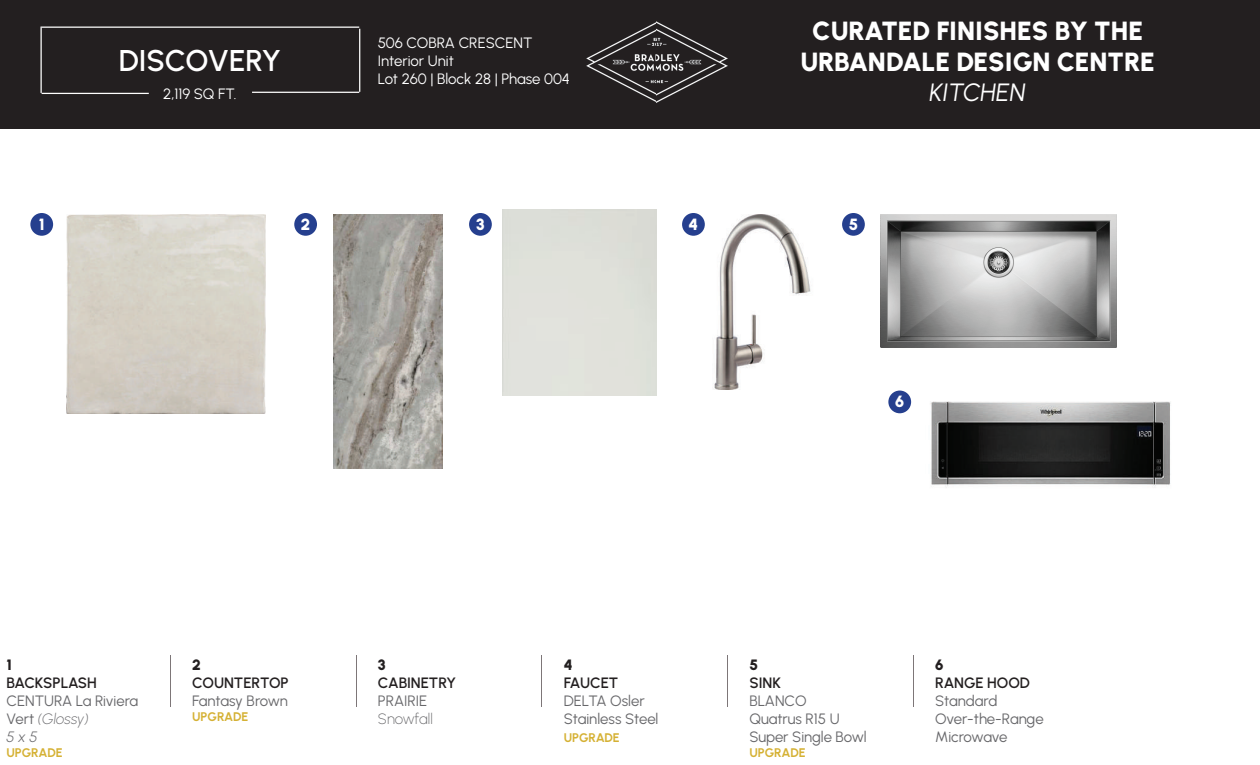
<style>
.page{position:relative;width:1260px;height:765px;background:#fff}
.page>*{position:absolute;margin:0;border:0;box-sizing:border-box;transform-origin:0 0}
.t1{font:600 30px "Urbanist";color:#fff}
.t2{font:900 26.25px/31.5px "Urbanist";color:#fff;text-align:center}
.t3{font:italic 25px "Urbanist";color:#fff}
.t4{font:900 16.25px "Urbanist";color:#fff}
.t5{font:15px/18px "Urbanist";letter-spacing:-.005em;color:#67676a}
.t6{font:15px/18px "Urbanist";letter-spacing:-.005em;color:#fff}
.t7{font:600 15px "Urbanist";letter-spacing:-.01em;color:#231f20}
.t8{font:200 15px "Urbanist";color:#67676a}
.t9{font:900 15px "Urbanist";color:#231f20}
.t10{font:700 12.5px "Urbanist";letter-spacing:-.01em;color:#d5b134}
.s1{font-weight:200;font-style:italic}
.s2{font-weight:300;font-style:italic}
</style>
<div class="page">
<div style="left:0;top:0;width:1260px;height:129px;background:#231f20"></div>
<hr style="left:42px;top:93px;width:107px;height:1px;background:#fff">
<hr style="left:41px;top:28px;width:1px;height:65px;background:#fff">
<hr style="left:41px;top:27px;width:318px;height:1px;background:#fff">
<hr style="left:359px;top:29px;width:1px;height:63px;background:#fff">
<hr style="left:252px;top:92px;width:107px;height:1px;background:#fff">
<img style="left:587px;top:22px;width:140px;height:80px">
<hr style="left:170px;top:656px;width:1px;height:51px;background:#7d7678">
<hr style="left:356px;top:656px;width:1px;height:51px;background:#7d7678">
<hr style="left:542px;top:656px;width:1px;height:51px;background:#7d7678">
<hr style="left:727px;top:656px;width:1px;height:51px;background:#7d7678">
<hr style="left:913px;top:656px;width:1px;height:51px;background:#7d7678">
<div style="left:30px;top:213px;width:23px;height:23px;background:#253f8e;border-radius:50%"></div>
<div style="left:294px;top:213px;width:23px;height:23px;background:#253f8e;border-radius:50%"></div>
<div style="left:469px;top:213px;width:23px;height:23px;background:#253f8e;border-radius:50%"></div>
<div style="left:682px;top:213px;width:23px;height:23px;background:#253f8e;border-radius:50%"></div>
<div style="left:842px;top:213px;width:23px;height:23px;background:#253f8e;border-radius:50%"></div>
<div style="left:888px;top:391px;width:23px;height:22px;background:#253f8e;border-radius:50%"></div>
<img style="left:66px;top:215px;width:200px;height:198px">
<img style="left:334px;top:214px;width:108px;height:254px">
<img style="left:714px;top:215px;width:97px;height:175px">
<img style="left:881px;top:215px;width:236px;height:132px">
<img style="left:930px;top:401px;width:241px;height:87px">
<h1 class="t1" style="left:119px;top:41px;width:164px">DISCOVERY</h1>
<p class="t6" style="left:163px;top:84px;width:75px">2,119 SQ FT.</p>
<p class="t6" style="left:378px;top:33px;width:194px">506 COBRA CRESCENT<br>Interior Unit<br>Lot 260 | Block 28 | Phase 004</p>
<h2 class="t2" style="left:800px;top:14px;width:356px">CURATED FINISHES BY THE<br>URBANDALE DESIGN CENTRE</h2>
<h3 class="t3" style="left:929px;top:76px;width:98px">KITCHEN</h3>
<p class="t4" style="left:39px;top:213px;width:7px">1</p>
<p class="t4" style="left:301px;top:213px;width:11px">2</p>
<p class="t4" style="left:476px;top:213px;width:10px">3</p>
<p class="t4" style="left:689px;top:213px;width:11px">4</p>
<p class="t4" style="left:849px;top:213px;width:11px">5</p>
<p class="t4" style="left:895px;top:390px;width:11px">6</p>
<p class="t9" style="left:6px;top:654px;width:7px">1</p>
<p class="t7" style="left:6px;top:672px;width:92px">BACKSPLASH</p>
<p class="t5" style="left:6px;top:691px;width:133px">CENTURA La Riviera<br>Vert <span class="s1">(Glossy)<br></span><span class="s2">5 x 5</span></p>
<p class="t10" style="left:6px;top:744px;width:58px">UPGRADE</p>
<p class="t9" style="left:192px;top:654px;width:10px">2</p>
<p class="t7" style="left:192px;top:672px;width:98px">COUNTERTOP</p>
<p class="t5" style="left:192px;top:691px;width:97px">Fantasy Brown</p>
<p class="t10" style="left:192px;top:708px;width:58px">UPGRADE</p>
<p class="t9" style="left:378px;top:654px;width:9px">3</p>
<p class="t7" style="left:378px;top:672px;width:80px">CABINETRY</p>
<p class="t5" style="left:378px;top:691px;width:51px">PRAIRIE</p>
<p class="t8" style="left:378px;top:709px;width:56px">Snowfall</p>
<p class="t9" style="left:564px;top:654px;width:10px">4</p>
<p class="t7" style="left:564px;top:672px;width:56px">FAUCET</p>
<p class="t5" style="left:564px;top:691px;width:96px">DELTA Osler<br>Stainless Steel</p>
<p class="t10" style="left:564px;top:729px;width:58px">UPGRADE</p>
<p class="t9" style="left:749px;top:654px;width:10px">5</p>
<p class="t7" style="left:749px;top:672px;width:33px">SINK</p>
<p class="t5" style="left:749px;top:691px;width:119px">BLANCO<br>Quatrus R15 U<br>Super Single Bowl</p>
<p class="t10" style="left:749px;top:744px;width:58px">UPGRADE</p>
<p class="t9" style="left:935px;top:654px;width:10px">6</p>
<p class="t7" style="left:935px;top:672px;width:96px">RANGE HOOD</p>
<p class="t5" style="left:935px;top:691px;width:110px">Standard<br>Over-the-Range<br>Microwave</p>
</div>
